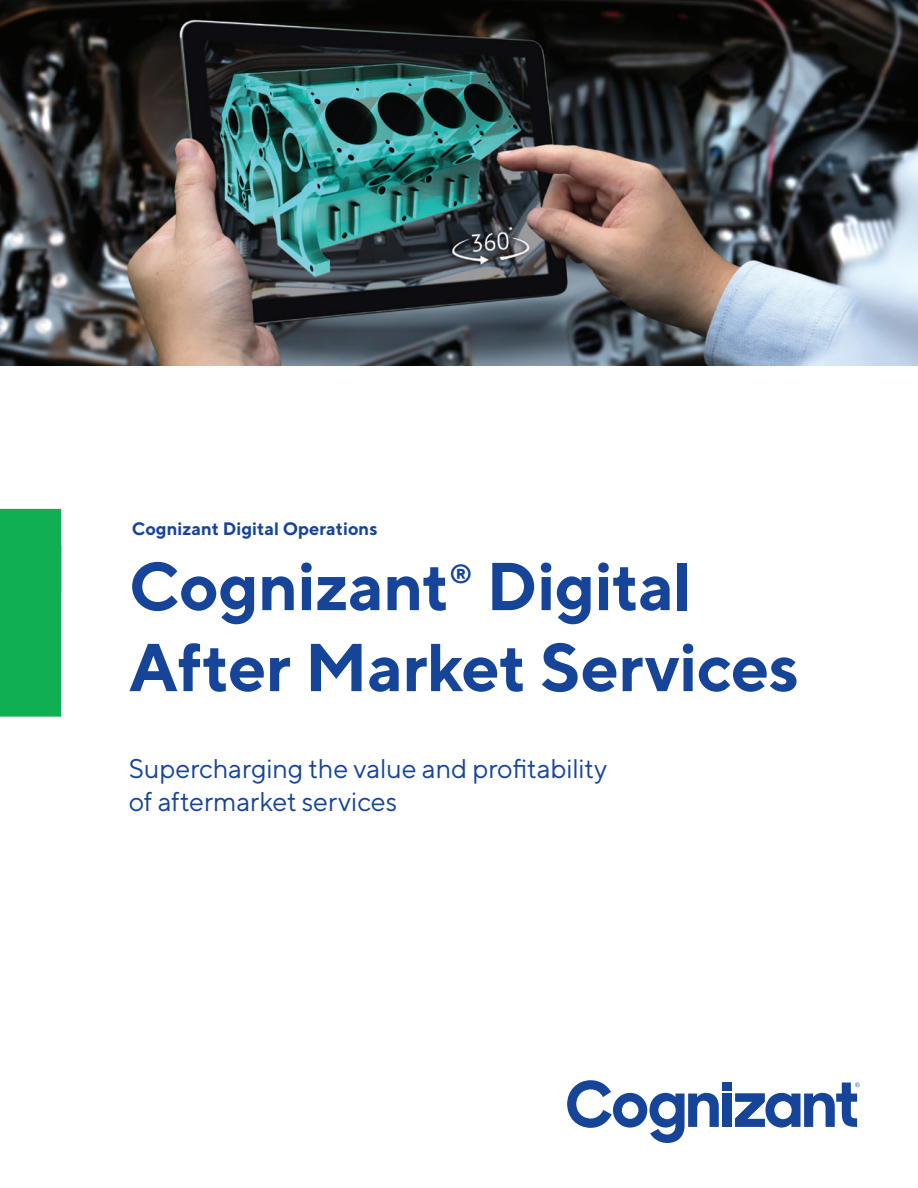
<style>
.page{position:relative;width:918px;height:1188px;background:#fff}
.page>*{position:absolute;margin:0;border:0;box-sizing:border-box;transform-origin:0 0}
.Document_title_50_54{font:700 67.5px/81px "TT Norms";letter-spacing:-.01em;color:#164499}
.Document_subtitle_18{font:27px/33px "TT Norms";letter-spacing:-.01em;color:#164499}
.Document_title_50_54-2{font:700 26.25px "TT Norms";color:#164499}
.Service_line_12_18{font:700 18px "TT Norms";color:#164499}
</style>
<div class="page">
<img style="left:0;top:0;width:918px;height:366px">
<div style="left:0;top:509px;width:61px;height:83px;background:#11af54"></div>
<div style="left:0;top:545px;width:61px;height:172px;background:#11af54"></div>
<div style="left:723px;top:1083px;width:9px;height:8px;background:#164499"></div>
<div style="left:723px;top:1094px;width:9px;height:33px;background:#164499"></div>
<svg style="left:567px;top:1080px;width:152px;height:63px"></svg>
<svg style="left:735px;top:1083px;width:125px;height:45px"></svg>
<p class="Service_line_12_18" style="left:132px;top:517px;width:247px">Cognizant Digital Operations</p>
<p class="Document_title_50_54" style="left:129px;top:544px;width:322px">Cognizant</p>
<p class="Document_title_50_54-2" style="left:450px;top:557px;width:24px">®</p>
<p class="Document_title_50_54" style="left:129px;top:544px;width:672px;text-indent:357px">Digital<br>After Market Services</p>
<p class="Document_subtitle_18" style="left:129px;top:752px;width:480px">Supercharging the value and profitability of aftermarket services</p>
</div>
